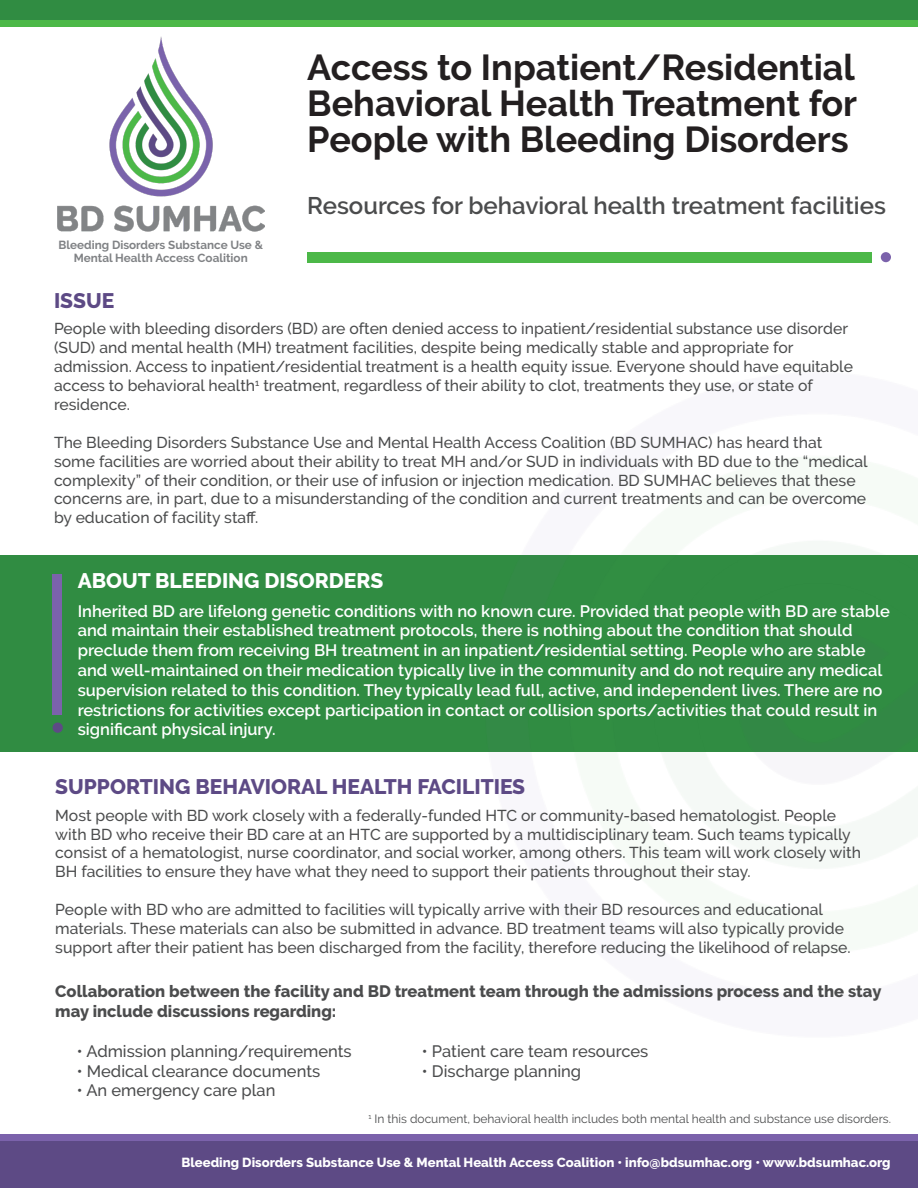
<style>
.page{position:relative;width:918px;height:1188px;background:#fff}
.page>*{position:absolute;margin:0;border:0;box-sizing:border-box;transform-origin:0 0}
.t1{font:700 36px/36px "Raleway";color:#231f20;text-align:justify}
.t2{font:600 24px "Raleway";color:#4b4c4d}
.t3{font:800 21px "Raleway";color:#5d4a85}
.t4{font:800 21px "Raleway";color:#fff}
.t5{font:600 16.5px/19.8px "Raleway";color:#fff}
.t6{font:500 16.5px "Raleway";color:#4b4c4d}
.t7{font:800 16.5px/19.8px "Raleway";color:#4b4c4d}
.t8{font:500 15.75px/18.9px "Raleway";color:#4b4c4d}
.t9{font:800 13.2px "Raleway";color:#fff}
.t10{font:12px "Raleway";color:#4b4c4d}
.t11{font:700 11.7px "Raleway";color:#808285}
</style>
<div class="page">
<div style="left:0;top:555px;width:918px;height:196px;background:#308c42"></div>
<div style="left:0;top:1135px;width:918px;height:53px;background:#7b62ab"></div>
<div style="left:0;top:1141px;width:918px;height:47px;background:#5d4a85"></div>
<img style="left:57px;top:37px;width:208px;height:195px">
<div style="left:307px;top:252px;width:565px;height:10px;background:#4cb848"></div>
<div style="left:881px;top:252px;width:10px;height:10px;background:#7b62ab;border-radius:50%"></div>
<div style="left:0;top:0;width:918px;height:26px;background:#4cb848"></div>
<div style="left:0;top:0;width:918px;height:20px;background:#308c42"></div>
<div style="left:53px;top:574px;width:9px;height:141px;background:#7b62ab"></div>
<div style="left:53px;top:723px;width:10px;height:10px;background:#5d4a85;border-radius:50%"></div>
<p class="t11" style="left:59px;top:238px;width:206px">Bleeding Disorders Substance Use &amp;</p>
<p class="t11" style="left:74px;top:251px;width:175px">Mental Health Access Coalition</p>
<p class="t3" style="left:54px;top:289px;width:62px">ISSUE</p>
<p class="t1" style="left:307px;top:50px;width:551px">Access to Inpatient/Residential Behavioral Health Treatment for People with Bleeding Disorders</p>
<p class="t2" style="left:307px;top:192px;width:580px">Resources for behavioral health treatment facilities</p>
<p class="t8" style="left:54px;top:319px;width:800px">People with bleeding disorders (BD) are often denied access to inpatient/residential substance use disorder (SUD) and mental health (MH) treatment facilities, despite being medically stable and appropriate for admission. Access to inpatient/residential treatment is a health equity issue. Everyone should have equitable access to behavioral health<sup>1</sup> treatment, regardless of their ability to clot, treatments they use, or state of residence.</p>
<p class="t8" style="left:54px;top:433px;width:815px">The Bleeding Disorders Substance Use and Mental Health Access Coalition (BD SUMHAC) has heard that<br>some facilities are worried about their ability to treat MH and/or SUD in individuals with BD due to the “medical complexity” of their condition, or their use of infusion or injection medication. BD SUMHAC believes that these concerns are, in part, due to a misunderstanding of the condition and current treatments and can be overcome by education of facility staff.</p>
<p class="t4" style="left:78px;top:569px;width:307px">ABOUT BLEEDING DISORDERS</p>
<p class="t5" style="left:78px;top:601px;width:814px">Inherited BD are lifelong genetic conditions with no known cure. Provided that people with BD are stable and maintain their established treatment protocols, there is nothing about the condition that should preclude them from receiving BH treatment in an inpatient/residential setting. People who are stable and well-maintained on their medication typically live in the community and do not require any medical supervision related to this condition. They typically lead full, active, and independent lives. There are no restrictions for activities except participation in contact or collision sports/activities that could result in significant physical injury.</p>
<p class="t3" style="left:55px;top:775px;width:471px">SUPPORTING BEHAVIORAL HEALTH FACILITIES</p>
<p class="t8" style="left:55px;top:806px;width:807px">Most people with BD work closely with a federally-funded HTC or community-based hematologist. People with BD who receive their BD care at an HTC are supported by a multidisciplinary team. Such teams typically consist of a hematologist, nurse coordinator, and social worker, among others. This team will work closely with BH facilities to ensure they have what they need to support their patients throughout their stay.</p>
<p class="t8" style="left:55px;top:900px;width:797px">People with BD who are admitted to facilities will typically arrive with their BD resources and educational materials. These materials can also be submitted in advance. BD treatment teams will also typically provide support after their patient has been discharged from the facility, therefore reducing the likelihood of relapse.</p>
<p class="t7" style="left:55px;top:982px;width:828px">Collaboration between the facility and BD treatment team through the admissions process and the stay may include discussions regarding:</p>
<p class="t6" style="left:77px;top:1041px;width:276px">• Admission planning/requirements</p>
<p class="t6" style="left:77px;top:1061px;width:245px">• Medical clearance documents</p>
<p class="t6" style="left:77px;top:1081px;width:200px">• An emergency care plan</p>
<p class="t6" style="left:422px;top:1041px;width:228px">• Patient care team resources</p>
<p class="t6" style="left:422px;top:1061px;width:161px">• Discharge planning</p>
<p class="t10" style="left:368px;top:1112px;width:524px"><sup>1</sup> In this document, behavioral health includes both mental health and substance use disorders.</p>
<p class="t9" style="left:181px;top:1154px;width:711px">Bleeding Disorders Substance Use &amp; Mental Health Access Coalition • info@bdsumhac.org • www.bdsumhac.org</p>
</div>
